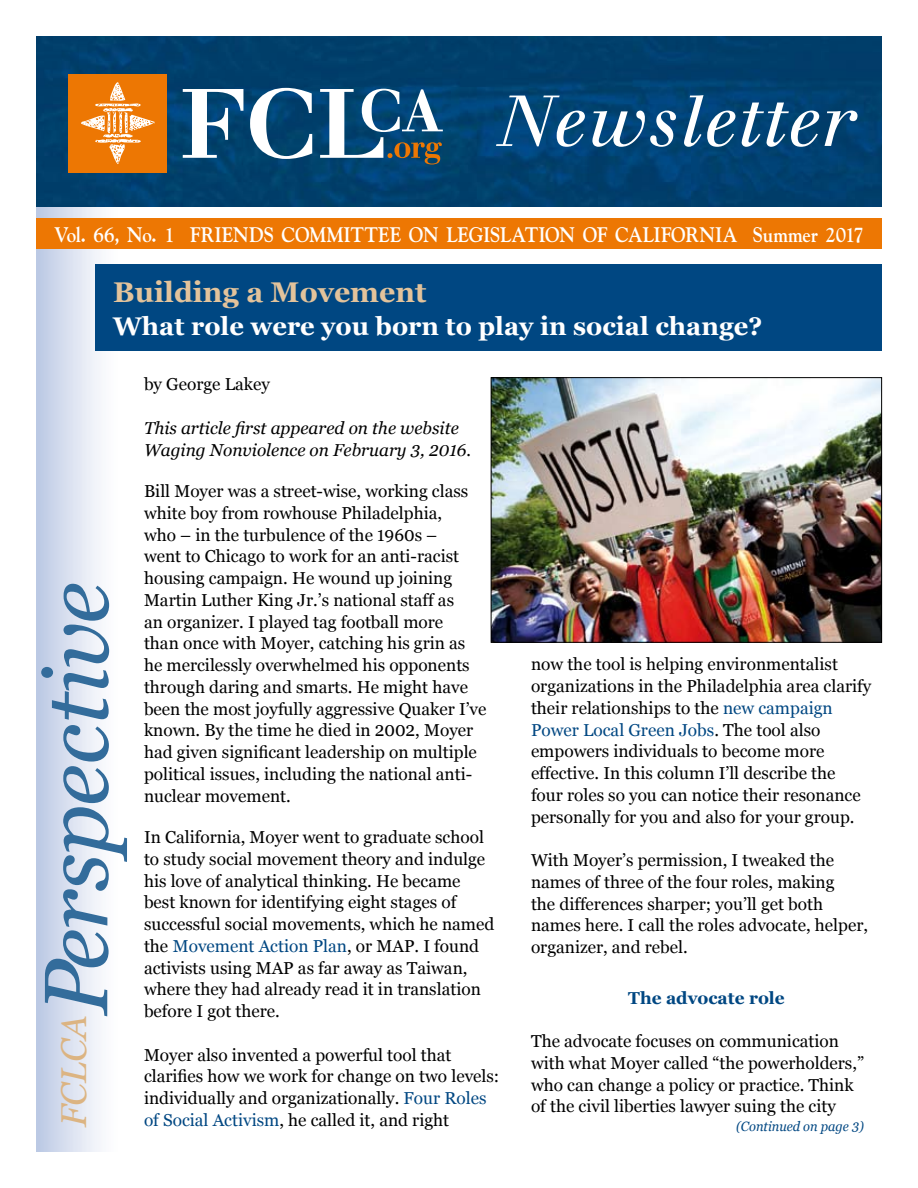
<style>
.page{position:relative;width:918px;height:1188px;background:#fff}
.page>*{position:absolute;margin:0;border:0;box-sizing:border-box;transform-origin:0 0}
.t1{font:italic 90px "Georgia";letter-spacing:-.02em;color:#336c9b}
.t2{font:italic 36px "Georgia";color:#dcb482}
.t3{font:700 28.5px "Georgia";color:#e3c39b}
.t4{font:700 25.5px "Georgia";color:#fff}
.t5{font:700 21px "Goudy";letter-spacing:-.015em;color:#fff;scale:.9 1}
.t6{font:17.25px/21.8px "Georgia";color:#000}
.t7{font:italic 17.25px/21.8px "Georgia";color:#000}
.t8{font:700 17.25px "Georgia";color:#004782}
.t9{font:italic 13.5px "Georgia";color:#004782;scale:.95 1}
.s1{color:#004782}
</style>
<div class="page">
<div style="left:36px;top:164px;width:82px;height:988px;background:linear-gradient(to right,#bccae4,#fff)"></div>
<div style="left:95px;top:264px;width:787px;height:87px;background:#004782"></div>
<div style="left:36px;top:218px;width:846px;height:31px;background:#ed7703"></div>
<img style="left:36px;top:36px;width:846px;height:171px">
<svg style="left:496px;top:96px;width:89px;height:51px"></svg>
<svg style="left:592px;top:111px;width:84px;height:36px"></svg>
<svg style="left:684px;top:95px;width:51px;height:52px"></svg>
<svg style="left:742px;top:103px;width:77px;height:44px"></svg>
<svg style="left:825px;top:111px;width:33px;height:35px"></svg>
<svg style="left:183px;top:89px;width:60px;height:69px"></svg>
<svg style="left:250px;top:88px;width:62px;height:71px"></svg>
<svg style="left:320px;top:89px;width:123px;height:75px"></svg>
<div style="left:69px;top:74px;width:98px;height:98px;background:#ed7703"></div>
<svg style="left:81px;top:82px;width:74px;height:82px"></svg>
<img style="left:493px;top:379px;width:387px;height:262px">
<div style="left:491px;top:377px;width:391px;height:266px;border:1px solid #000"></div>
<p class="t5" style="left:54px;top:221px;width:901px">Vol. 66, No. 1 FRIENDS COMMITTEE ON LEGISLATION OF CALIFORNIA Summer 2017</p>
<h3 class="t3" style="left:113px;top:276px;width:315px">Building a Movement</h3>
<h3 class="t4" style="left:113px;top:311px;width:651px">What role were you born to play in social change?</h3>
<h1 class="t1" style="left:25px;top:1015px;width:435px;rotate:-90deg">Perspective</h1>
<h2 class="t2" style="left:53px;top:1127px;width:116px;rotate:-90deg">FCLCA</h2>
<p class="t6" style="left:144px;top:373px;width:127px">by George Lakey</p>
<p class="t7" style="left:144px;top:417px;width:329px">This article first appeared on the website<br>Waging Nonviolence on February 3, 2016.</p>
<p class="t6" style="left:144px;top:480px;width:344px">Bill Moyer was a street-wise, working class white boy from rowhouse Philadelphia,<br>who – in the turbulence of the 1960s –<br>went to Chicago to work for an anti-racist housing campaign. He wound up joining Martin Luther King Jr.’s national staff as<br>an organizer. I played tag football more<br>than once with Moyer, catching his grin as he mercilessly overwhelmed his opponents through daring and smarts. He might have been the most joyfully aggressive Quaker I’ve known. By the time he died in 2002, Moyer had given significant leadership on multiple political issues, including the national anti&shy;nuclear movement.</p>
<p class="t6" style="left:144px;top:826px;width:352px">In California, Moyer went to graduate school to study social movement theory and indulge his love of analytical thinking. He became best known for identifying eight stages of successful social movements, which he named the <span class="s1">Movement Action Plan</span>, or MAP. I found activists using MAP as far away as Taiwan, where they had already read it in translation before I got there.</p>
<p class="t6" style="left:144px;top:1044px;width:357px">Moyer also invented a powerful tool that clarifies how we work for change on two levels: individually and organizationally. <span class="s1">Four Roles of Social Activism</span>, he called it, and right</p>
<p class="t6" style="left:531px;top:653px;width:342px">now the tool is helping environmentalist organizations in the Philadelphia area clarify their relationships to the <span class="s1">new campaign Power Local Green Jobs</span>. The tool also empowers individuals to become more effective. In this column I’ll describe the four roles so you can notice their resonance personally for you and also for your group.</p>
<p class="t6" style="left:531px;top:849px;width:339px">With Moyer’s permission, I tweaked the names of three of the four roles, making<br>the differences sharper; you’ll get both names here. I call the roles advocate, helper, organizer, and rebel.</p>
<p class="t8" style="left:628px;top:988px;width:158px">The advocate role</p>
<p class="t6" style="left:531px;top:1030px;width:335px">The advocate focuses on communication with what Moyer called “the powerholders,” who can change a policy or practice. Think of the civil liberties lawyer suing the city</p>
<p class="t9" style="left:736px;top:1119px;width:136px">(Continued on page 3)</p>
</div>
